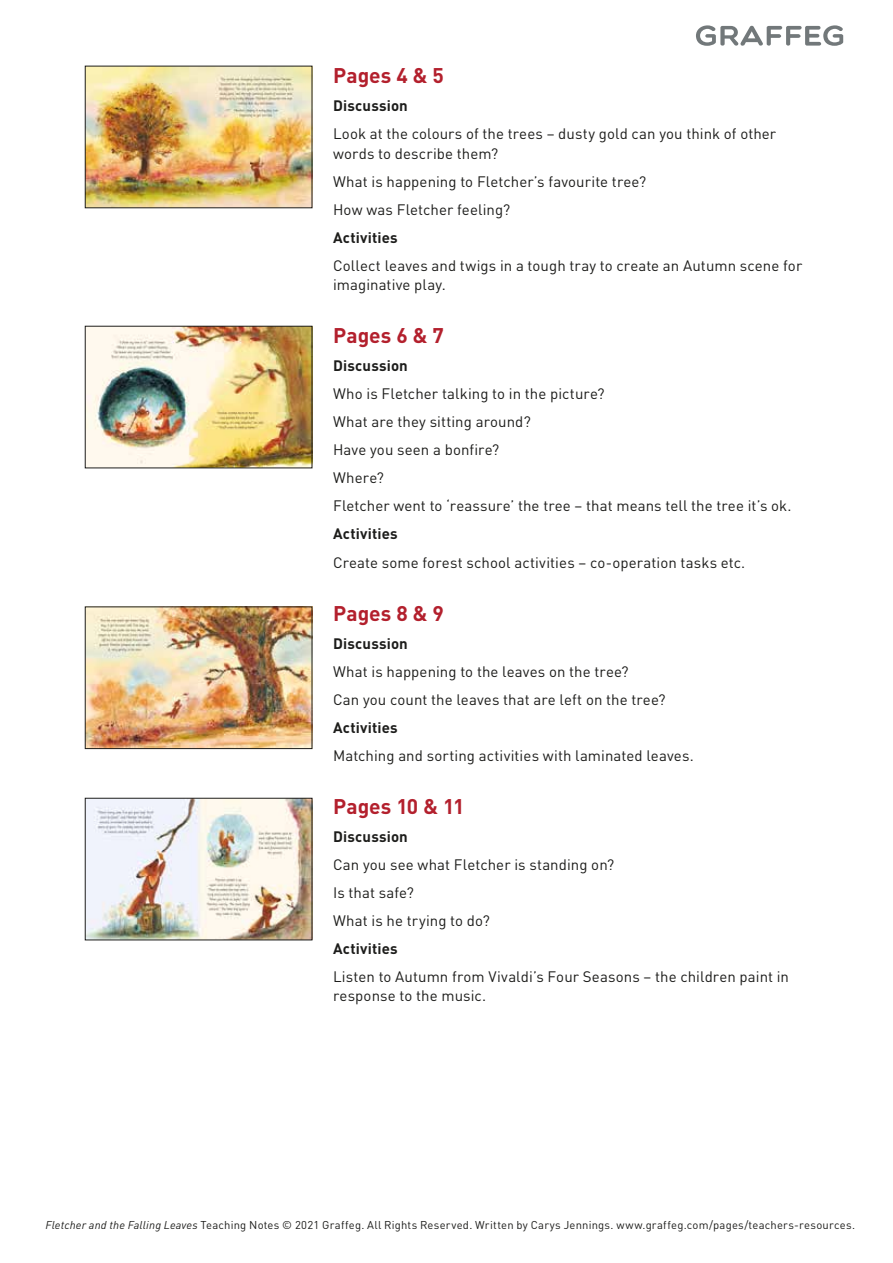
<style>
.page{position:relative;width:893px;height:1263px;background:#fff}
.page>*{position:absolute;margin:0;border:0;box-sizing:border-box;transform-origin:0 0}
.t1{font:700 21px "DIN";color:#b3202d}
.t2{font:15px/28px "DIN";letter-spacing:.005em;color:#1d1d1b}
.t3{font:700 15px "DIN";letter-spacing:.01em;color:#1d1d1b}
.t4{font:11.25px "DIN";letter-spacing:.02em;color:#1d1d1b}
.s1{font-style:italic}
</style>
<div class="page">
<svg style="left:696px;top:25px;width:148px;height:21px"></svg>
<img style="left:87px;top:68px;width:223px;height:138px">
<img style="left:87px;top:328px;width:223px;height:138px">
<div style="left:85px;top:326px;width:227px;height:142px;border:1px solid #1d1d1b"></div>
<img style="left:87px;top:609px;width:223px;height:138px">
<div style="left:85px;top:607px;width:227px;height:142px;border:1px solid #1d1d1b"></div>
<img style="left:87px;top:800px;width:223px;height:138px">
<div style="left:85px;top:798px;width:227px;height:142px;border:1px solid #1d1d1b"></div>
<h1 class="t1" style="left:333px;top:62px;width:112px">Pages 4 &amp; 5</h1>
<p class="t3" style="left:333px;top:96px;width:76px">Discussion</p>
<p class="t2" style="left:333px;top:124px;width:445px;line-height:19.5px">Look at the colours of the trees – dusty gold can you think of other words to describe them?</p>
<p class="t2" style="left:333px;top:167px;width:315px">What is happening to Fletcher’s favourite tree?<br>How was Fletcher feeling?</p>
<p class="t3" style="left:333px;top:228px;width:66px">Activities</p>
<p class="t2" style="left:333px;top:255px;width:471px;line-height:19.5px">Collect leaves and twigs in a tough tray to create an Autumn scene for imaginative play.</p>
<h1 class="t1" style="left:333px;top:322px;width:112px">Pages 6 &amp; 7</h1>
<p class="t3" style="left:333px;top:356px;width:76px">Discussion</p>
<p class="t2" style="left:333px;top:380px;width:460px">Who is Fletcher talking to in the picture?<br>What are they sitting around?<br>Have you seen a bonfire?<br>Where?<br>Fletcher went to ‘reassure’ the tree – that means tell the tree it’s ok.</p>
<p class="t3" style="left:333px;top:524px;width:66px">Activities</p>
<p class="t2" style="left:333px;top:548px;width:414px">Create some forest school activities – co-operation tasks etc.</p>
<h1 class="t1" style="left:333px;top:599px;width:112px">Pages 8 &amp; 9</h1>
<p class="t3" style="left:333px;top:633px;width:76px">Discussion</p>
<p class="t2" style="left:333px;top:657px;width:334px">What is happening to the leaves on the tree?<br>Can you count the leaves that are left on the tree?</p>
<p class="t3" style="left:333px;top:717px;width:66px">Activities</p>
<p class="t2" style="left:333px;top:741px;width:362px">Matching and sorting activities with laminated leaves.</p>
<h1 class="t1" style="left:333px;top:792px;width:133px">Pages 10 &amp; 11</h1>
<p class="t3" style="left:333px;top:826px;width:76px">Discussion</p>
<p class="t2" style="left:333px;top:850px;width:283px">Can you see what Fletcher is standing on?<br>Is that safe?<br>What is he trying to do?</p>
<p class="t3" style="left:333px;top:938px;width:66px">Activities</p>
<p class="t2" style="left:333px;top:966px;width:457px;line-height:19.5px">Listen to Autumn from Vivaldi’s Four Seasons – the children paint in response to the music.</p>
<p class="t4" style="left:45px;top:1218px;width:811px"><span class="s1">Fletcher and the Falling Leaves</span> Teaching Notes © 2021 Graffeg. All Rights Reserved. Written by Carys Jennings. www.graffeg.com/pages/teachers-resources.</p>
</div>
